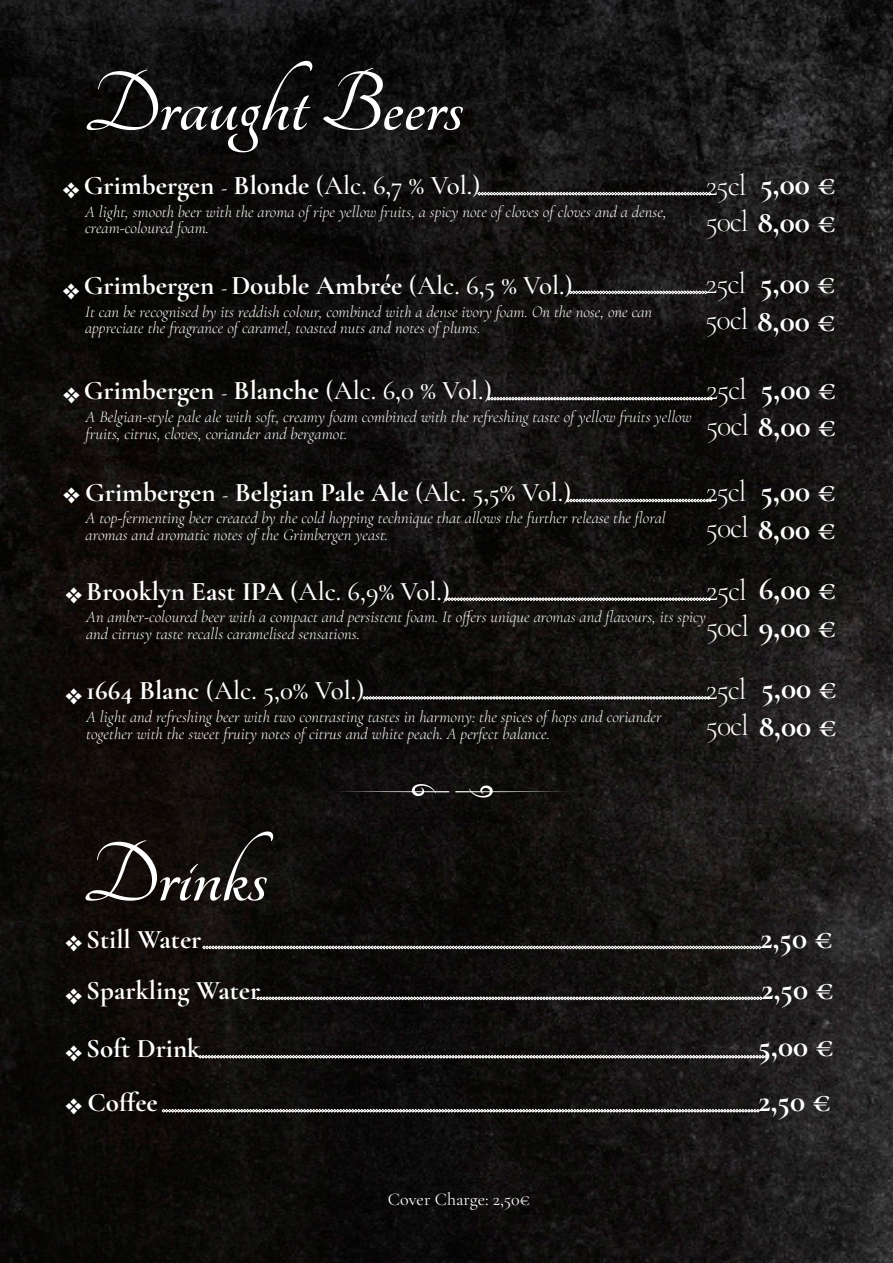
<style>
.page{position:relative;width:893px;height:1263px;background:#fff}
.page>*{position:absolute;margin:0;border:0;box-sizing:border-box;transform-origin:0 0}
.t1{font:700 91.5px "Tangerine";color:#fff}
.t2{font:700 31.5px/37.8px "Cormorant Garamond";color:#fff}
.t3{font:300 30px "Cormorant";color:#fff}
.t4{font:700 27px/51.6px "Cormorant Garamond";color:#fff}
.t5{font:500 27px "Cormorant Garamond";color:#fff}
.t6{font:18px "Cormorant Garamond";color:#fff}
.t7{font:italic 300 16.5px/16.5px "Cormorant Garamond";color:#fff}
.s1{font-family:"Tangerine"}
.s2{font-weight:500}
.s3{font-family:"Cormorant";font-weight:300;font-size:30px}
.s4{font-weight:700}
</style>
<div class="page">
<img style="left:0;top:0;width:893px;height:1262px">
<svg style="left:487px;top:397px;width:226px;height:3px"></svg>
<svg style="left:478px;top:192px;width:233px;height:3px"></svg>
<svg style="left:569px;top:291px;width:138px;height:3px"></svg>
<svg style="left:566px;top:499px;width:146px;height:3px"></svg>
<svg style="left:444px;top:597px;width:267px;height:4px"></svg>
<svg style="left:363px;top:696px;width:347px;height:3px"></svg>
<svg style="left:198px;top:1055px;width:570px;height:3px"></svg>
<svg style="left:202px;top:946px;width:559px;height:3px"></svg>
<svg style="left:256px;top:996px;width:506px;height:4px"></svg>
<svg style="left:162px;top:1109px;width:598px;height:3px"></svg>
<svg style="left:455px;top:785px;width:115px;height:12px"></svg>
<svg style="left:334px;top:784px;width:115px;height:12px"></svg>
<svg style="left:63px;top:182px;width:16px;height:16px"></svg>
<svg style="left:63px;top:283px;width:16px;height:16px"></svg>
<svg style="left:63px;top:387px;width:17px;height:16px"></svg>
<svg style="left:63px;top:487px;width:17px;height:17px"></svg>
<svg style="left:66px;top:587px;width:16px;height:16px"></svg>
<svg style="left:66px;top:688px;width:16px;height:16px"></svg>
<svg style="left:66px;top:935px;width:16px;height:70px"></svg>
<svg style="left:66px;top:1045px;width:16px;height:16px"></svg>
<h1 class="t1" style="left:84px;top:60px;width:381px">Draught Beers</h1>
<h3 class="t4" style="left:84px;top:159px;width:398px">Grimbergen <span class="s1">-</span> Blonde <span class="s2">(Alc. 6,7 % Vol.)</span></h3>
<p class="t7" style="left:85px;top:202px;width:583px">A light, smooth beer with the aroma of ripe yellow fruits, a spicy note of cloves of cloves and a dense, cream-coloured foam.</p>
<h2 class="t2" style="left:706px;top:165px;width:132px"><span class="s3">25cl</span> 5,00 €<br><span class="s3">50cl</span> 8,00 €</h2>
<h2 class="t2" style="left:705px;top:264px;width:132px"><span class="s3">25cl</span> 5,00 €<br><span class="s3">50cl</span> 8,00 €</h2>
<h2 class="t2" style="left:706px;top:369px;width:132px"><span class="s3">25cl</span> 5,00 €<br><span class="s3">50cl</span> 8,00 €</h2>
<h2 class="t2" style="left:706px;top:471px;width:132px"><span class="s3">25cl</span> 5,00 €<br><span class="s3">50cl</span> 8,00 €</h2>
<h2 class="t2" style="left:706px;top:570px;width:132px"><span class="s3">25cl</span> 6,00 €<br><span class="s3">50cl</span> 9,00 €</h2>
<h2 class="t2" style="left:706px;top:669px;width:133px;text-align:right">5,00 €<br><span class="s3">50cl</span> 8,00 €</h2>
<h3 class="t4" style="left:84px;top:259px;width:491px">Grimbergen <span class="s1">-</span> Double Ambrée <span class="s2">(Alc. 6,5 % Vol.)</span></h3>
<p class="t7" style="left:85px;top:302px;width:568px">It can be recognised by its reddish colour, combined with a dense ivory foam. On the nose, one can appreciate the fragrance of caramel, toasted nuts and notes of plums.</p>
<h3 class="t4" style="left:84px;top:364px;width:410px">Grimbergen <span class="s1">-</span> Blanche <span class="s2">(Alc. 6,0 % Vol.)</span></h3>
<p class="t7" style="left:86px;top:407px;width:608px">A Belgian-style pale ale with soft, creamy foam combined with the refreshing taste of yellow fruits yellow fruits, citrus, cloves, coriander and bergamot.</p>
<h3 class="t4" style="left:85px;top:466px;width:488px">Grimbergen <span class="s1">-</span> Belgian Pale Ale <span class="s2">(Alc. 5,5% Vol.)</span></h3>
<p class="t7" style="left:86px;top:508px;width:581px">A top-fermenting beer created by the cold hopping technique that allows the further release the floral aromas and aromatic notes of the Grimbergen yeast.</p>
<h3 class="t4" style="left:86px;top:565px;width:365px">Brooklyn East IPA <span class="s2">(Alc. 6,9% Vol.)</span></h3>
<p class="t7" style="left:86px;top:607px;width:621px">An amber-coloured beer with a compact and persistent foam. It offers unique aromas and flavours, its spicy and citrusy taste recalls caramelised sensations.</p>
<h3 class="t3" style="left:706px;top:671px;width:42px">25cl</h3>
<h3 class="t5" style="left:86px;top:674px;width:280px"><span class="s4">1664 Blanc</span> (Alc. 5,0% Vol.)</h3>
<p class="t7" style="left:86px;top:707px;width:577px">A light and refreshing beer with two contrasting tastes in harmony: the spices of hops and coriander together with the sweet fruity notes of citrus and white peach. A perfect balance.</p>
<h1 class="t1" style="left:83px;top:831px;width:186px">Drinks</h1>
<h3 class="t4" style="left:86px;top:913px;width:175px">Still Water<br>Sparkling Water</h3>
<h2 class="t2" style="left:760px;top:912px;width:75px;line-height:51px">2,50 €<br>2,50 €</h2>
<h3 class="t4" style="left:86px;top:1022px;width:116px">Soft Drink</h3>
<h2 class="t2" style="left:758px;top:1018px;width:77px;line-height:55.1px">5,00 €<br>2,50 €</h2>
<h3 class="t4" style="left:66px;top:1076px;width:94px">❖ Coffee</h3>
<p class="t6" style="left:388px;top:1188px;width:144px">Cover Charge: 2,50€</p>
</div>
